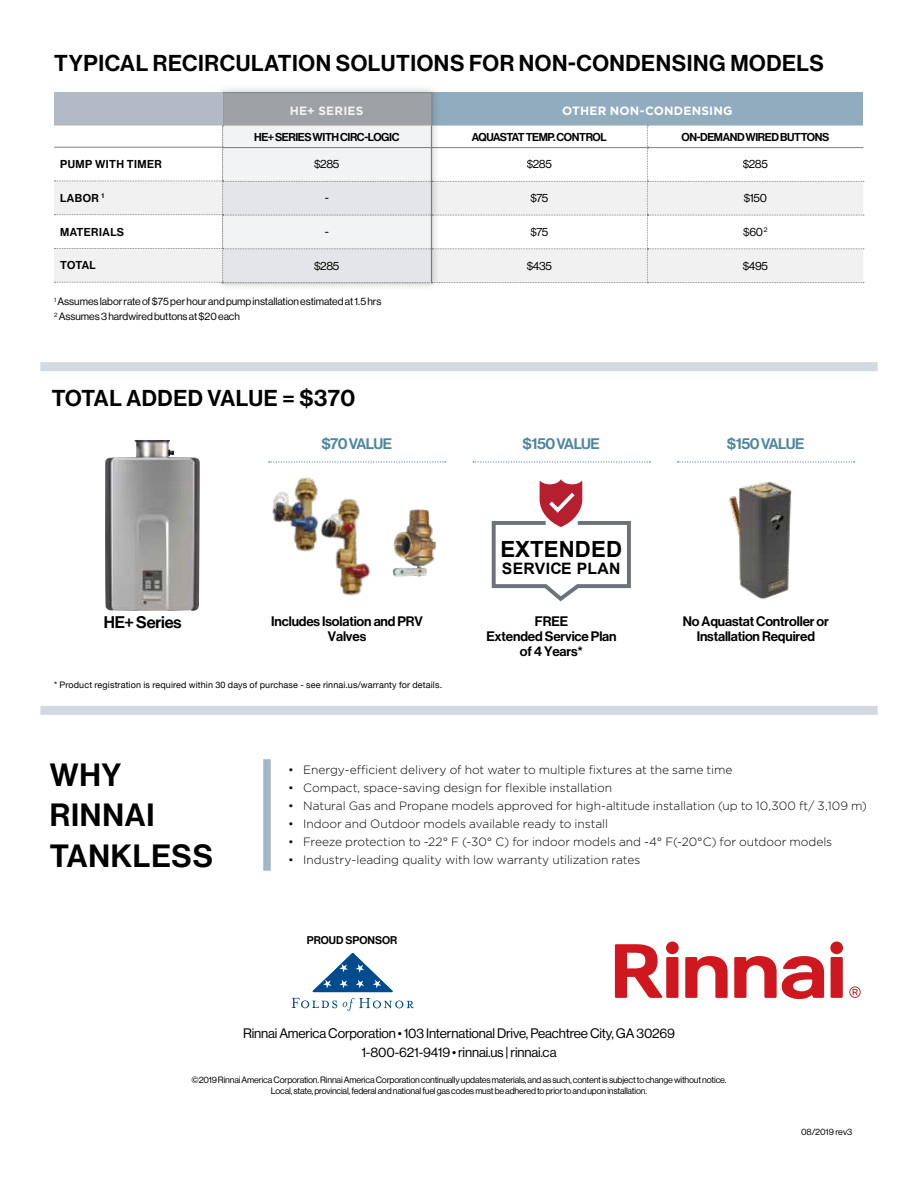
<style>
.page{position:relative;width:918px;height:1188px;background:#fff}
.page>*{position:absolute;margin:0;border:0;box-sizing:border-box;transform-origin:0 0}
.t1{font:31.5px/40.5px "N Haas Grotesk DS Std 65 Md";letter-spacing:.025em;color:#000}
.t2{font:22.5px "N Haas Grotesk DS Std 65 Md";letter-spacing:.025em;color:#000}
.t3{font:700 22.35px "Arial";color:#010101}
.t4{font:16.5px "N Haas Grotesk DS Std 65 Md";letter-spacing:-.005em;color:#000}
.t5{font:700 15.75px "Arial";letter-spacing:.02em;color:#010101}
.t6{font:15px "N Haas Grotesk DS Std 65 Md";letter-spacing:-.035em;color:#4f86a0}
.t7{font:13.5px/15px "N Haas Grotesk DS Std 65 Md";letter-spacing:-.01em;color:#000;text-align:center}
.t8{font:13.5px/19.5px "N Haas Grotesk DS Std 55 Rg";letter-spacing:-.01em;color:#000;text-align:center}
.t9{font:300 12px "Gotham";letter-spacing:-.005em;color:#000}
.t10{font:700 12px "Gotham";letter-spacing:.015em;color:#fff}
.t11{font:11.25px "N Haas Grotesk DS Std 65 Md";letter-spacing:-.035em;color:#000}
.t12{font:11.25px "N Haas Grotesk DS Std 55 Rg";letter-spacing:-.035em;color:#000}
.t13{font:11.25px "N Haas Grotesk DS Std 65 Md";letter-spacing:.04em;color:#000}
.t14{font:10.95px "N Haas Grotesk DS Std 65 Md";color:#000}
.t15{font:10.5px/15px "N Haas Grotesk DS Std 55 Rg";letter-spacing:-.005em;color:#000}
.t16{font:9px/10.5px "N Haas Grotesk DS Std 55 Rg";letter-spacing:-.02em;color:#000;text-align:center}
.t17{font:9px "Helvetica Neue";letter-spacing:.015em;color:#000}
</style>
<div class="page">
<div style="left:431px;top:92px;width:432px;height:34px;background:#91acbe"></div>
<div style="left:214px;top:84px;width:227px;height:209px;background:#000;opacity:.75"></div>
<div style="left:222px;top:92px;width:211px;height:192px;background:#9ea1a5"></div>
<img style="left:105px;top:440px;width:95px;height:171px">
<img style="left:320px;top:498px;width:50px;height:98px">
<img style="left:272px;top:477px;width:47px;height:75px">
<svg style="left:491px;top:479px;width:140px;height:123px"></svg>
<img style="left:729px;top:481px;width:63px;height:119px">
<div style="left:263px;top:759px;width:8px;height:112px;background:#a1b7c7"></div>
<div style="left:40px;top:362px;width:838px;height:9px;background:#d3d9e0"></div>
<div style="left:40px;top:706px;width:838px;height:9px;background:#d3d9e0"></div>
<svg style="left:269px;top:461px;width:177px;height:2px"></svg>
<svg style="left:473px;top:461px;width:177px;height:2px"></svg>
<svg style="left:677px;top:461px;width:178px;height:2px"></svg>
<img style="left:392px;top:509px;width:44px;height:68px">
<svg style="left:312px;top:953px;width:81px;height:39px"></svg>
<svg style="left:291px;top:998px;width:123px;height:13px"></svg>
<svg style="left:849px;top:986px;width:12px;height:12px"></svg>
<div style="left:666px;top:942px;width:13px;height:12px;background:#ce171e;border-radius:50%"></div>
<div style="left:666px;top:957px;width:12px;height:41px;background:#ce171e"></div>
<svg style="left:685px;top:956px;width:43px;height:42px"></svg>
<div style="left:830px;top:942px;width:13px;height:12px;background:#ce171e;border-radius:50%"></div>
<div style="left:831px;top:957px;width:12px;height:41px;background:#ce171e"></div>
<svg style="left:615px;top:944px;width:48px;height:54px"></svg>
<svg style="left:734px;top:956px;width:90px;height:44px"></svg>
<div style="left:54px;top:92px;width:168px;height:34px;background:#b1bac5"></div>
<svg style="left:54px;top:126px;width:810px;height:157px"></svg>
<h2 class="t2" style="left:54px;top:50px;width:771px">TYPICAL RECIRCULATION SOLUTIONS FOR NON-CONDENSING MODELS</h2>
<p class="t13" style="left:60px;top:158px;width:103px">PUMP WITH TIMER</p>
<p class="t11" style="left:60px;top:191px;width:45px">LABOR <sup>1</sup></p>
<p class="t13" style="left:60px;top:225px;width:66px">MATERIALS</p>
<p class="t11" style="left:60px;top:259px;width:37px">TOTAL</p>
<p class="t10" style="left:290px;top:103px;width:75px">HE+ SERIES</p>
<p class="t10" style="left:562px;top:103px;width:172px">OTHER NON-CONDENSING</p>
<p class="t11" style="left:254px;top:130px;width:147px">HE+ SERIES WITH CIRC-LOGIC</p>
<p class="t11" style="left:472px;top:130px;width:136px">AQUASTAT TEMP. CONTROL</p>
<p class="t11" style="left:681px;top:130px;width:149px">ON-DEMAND WIRED BUTTONS</p>
<p class="t12" style="left:314px;top:158px;width:27px">$285</p>
<p class="t12" style="left:527px;top:158px;width:27px">$285</p>
<p class="t12" style="left:743px;top:158px;width:27px">$285</p>
<p class="t12" style="left:325px;top:192px;width:6px">-</p>
<p class="t12" style="left:530px;top:192px;width:19px">$75</p>
<p class="t12" style="left:744px;top:192px;width:25px">$150</p>
<p class="t12" style="left:325px;top:226px;width:6px">-</p>
<p class="t12" style="left:530px;top:226px;width:19px">$75</p>
<p class="t12" style="left:743px;top:226px;width:26px">$60 <sup>2</sup></p>
<p class="t12" style="left:314px;top:259px;width:27px">$285</p>
<p class="t12" style="left:527px;top:259px;width:27px">$435</p>
<p class="t12" style="left:743px;top:259px;width:27px">$495</p>
<p class="t15" style="left:54px;top:294px;width:329px"><sup>1</sup> Assumes labor rate of $75 per hour and pump installation estimated at 1.5 hrs<br><sup>2</sup> Assumes 3 hardwired buttons at $20 each</p>
<h2 class="t2" style="left:52px;top:385px;width:305px">TOTAL ADDED VALUE = $370</h2>
<p class="t6" style="left:321px;top:435px;width:72px">$70 VALUE</p>
<p class="t6" style="left:522px;top:435px;width:79px">$150 VALUE</p>
<p class="t6" style="left:727px;top:435px;width:79px">$150 VALUE</p>
<h3 class="t3" style="left:500px;top:534px;width:123px">EXTENDED</h3>
<h3 class="t5" style="left:502px;top:558px;width:120px">SERVICE PLAN</h3>
<h3 class="t4" style="left:104px;top:613px;width:79px">HE+ Series</h3>
<p class="t7" style="left:271px;top:614px;width:153px">Includes Isolation and PRV<br>Valves</p>
<p class="t7" style="left:486px;top:614px;width:132px">FREE<br>Extended Service Plan of 4 Years*</p>
<p class="t7" style="left:683px;top:614px;width:148px">No Aquastat Controller or<br>Installation Required</p>
<p class="t17" style="left:54px;top:679px;width:390px">* Product registration is required within 30 days of purchase - see rinnai.us/warranty for details.</p>
<h1 class="t1" style="left:50px;top:755px;width:165px">WHY<br>RINNAI<br>TANKLESS</h1>
<p class="t9" style="left:288px;top:762px;width:446px">• Energy-efficient delivery of hot water to multiple fixtures at the same time</p>
<p class="t9" style="left:288px;top:780px;width:326px">• Compact, space-saving design for flexible installation</p>
<p class="t9" style="left:288px;top:798px;width:580px">• Natural Gas and Propane models approved for high-altitude installation (up to 10,300 ft/ 3,109 m)</p>
<p class="t9" style="left:288px;top:816px;width:321px">• Indoor and Outdoor models available ready to install</p>
<p class="t9" style="left:288px;top:834px;width:546px">• Freeze protection to -22° F (-30° C) for indoor models and -4° F(-20°C) for outdoor models</p>
<p class="t9" style="left:288px;top:852px;width:354px">• Industry-leading quality with low warranty utilization rates</p>
<p class="t14" style="left:307px;top:934px;width:92px">PROUD SPONSOR</p>
<p class="t8" style="left:243px;top:1023px;width:433px">Rinnai America Corporation • 103 International Drive, Peachtree City, GA 30269<br>1-800-621-9419 • rinnai.us | rinnai.ca</p>
<p class="t16" style="left:192px;top:1075px;width:536px">©2019 Rinnai America Corporation. Rinnai America Corporation continually updates materials, and as such, content is subject to change without notice.<br>Local, state, provincial, federal and national fuel gas codes must be adhered to prior to and upon installation.</p>
<p class="t16" style="left:801px;top:1126px;width:53px">08/2019 rev3</p>
</div>
